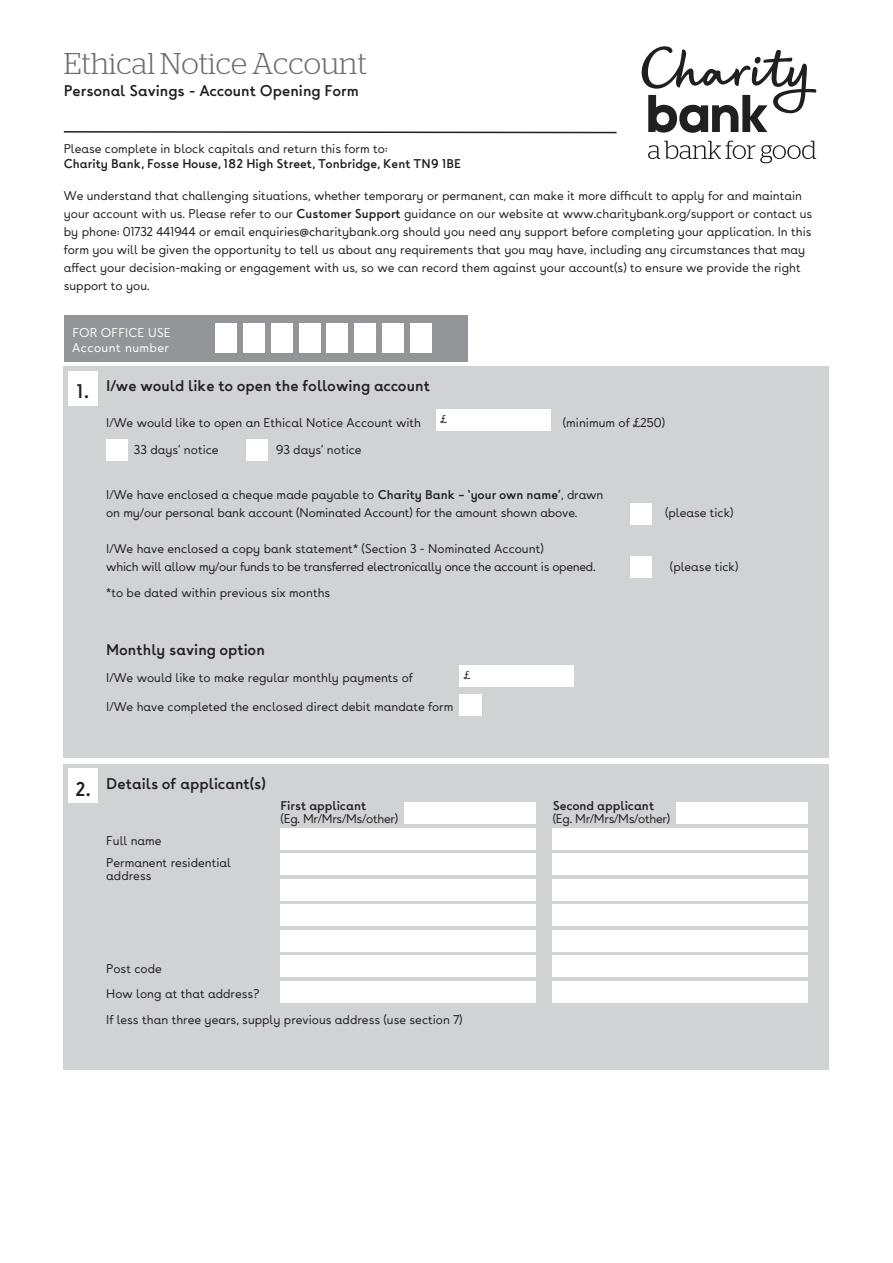
<style>
.page{position:relative;width:893px;height:1263px;background:#fff}
.page>*{position:absolute;margin:0;border:0;box-sizing:border-box;transform-origin:0 0}
.t1{font:300 30px "Stag";color:#6c6d70}
.t2{font:700 21px "Buenos Aires";color:#231f20}
._02_Text_bold_para{font:700 16.5px "Buenos Aires";color:#231f20}
._03_body{font:500 13.5px/18px "Buenos Aires";color:#231f20}
._03_body-2{font:500 13.5px/18px "Buenos Aires";letter-spacing:-.02em;color:#231f20}
.Text_par{font:700 13.5px/15px "Buenos Aires";color:#231f20}
._03_body-3{font:700 13.5px "Buenos Aires";color:#231f20}
.Text_par-2{font:500 13.5px "Buenos Aires";letter-spacing:.03em;color:#fff}
.Text_par-3{font:500 13.5px "Buenos Aires";letter-spacing:.01em;color:#fff}
._03_body-4{font:500 12px "Buenos Aires";color:#231f20}
.s1{font-weight:500}
.s2{font-weight:700}
</style>
<div class="page">
<div style="left:64px;top:367px;width:765px;height:391px;background:#d1d2d4"></div>
<div style="left:64px;top:764px;width:765px;height:305px;background:#d1d2d4"></div>
<div style="left:68px;top:769px;width:30px;height:34px;background:#fff"></div>
<div style="left:404px;top:803px;width:132px;height:21px;background:#fff"></div>
<div style="left:281px;top:828px;width:255px;height:21px;background:#fff"></div>
<div style="left:281px;top:854px;width:255px;height:21px;background:#fff"></div>
<div style="left:281px;top:879px;width:255px;height:21px;background:#fff"></div>
<div style="left:281px;top:905px;width:255px;height:21px;background:#fff"></div>
<div style="left:281px;top:930px;width:255px;height:21px;background:#fff"></div>
<div style="left:281px;top:956px;width:255px;height:21px;background:#fff"></div>
<div style="left:281px;top:981px;width:255px;height:21px;background:#fff"></div>
<div style="left:676px;top:803px;width:132px;height:21px;background:#fff"></div>
<div style="left:553px;top:828px;width:255px;height:21px;background:#fff"></div>
<div style="left:553px;top:854px;width:255px;height:21px;background:#fff"></div>
<div style="left:553px;top:879px;width:255px;height:21px;background:#fff"></div>
<div style="left:553px;top:905px;width:255px;height:21px;background:#fff"></div>
<div style="left:553px;top:930px;width:255px;height:21px;background:#fff"></div>
<div style="left:553px;top:956px;width:255px;height:21px;background:#fff"></div>
<div style="left:553px;top:981px;width:255px;height:21px;background:#fff"></div>
<svg style="left:642px;top:46px;width:174px;height:87px"></svg>
<svg style="left:648px;top:141px;width:168px;height:22px"></svg>
<svg style="left:63px;top:131px;width:554px;height:3px"></svg>
<div style="left:68px;top:371px;width:30px;height:34px;background:#fff"></div>
<div style="left:436px;top:409px;width:115px;height:22px;background:#fff"></div>
<div style="left:106px;top:439px;width:22px;height:21px;background:#fff"></div>
<div style="left:246px;top:439px;width:21px;height:21px;background:#fff"></div>
<div style="left:459px;top:666px;width:115px;height:21px;background:#fff"></div>
<div style="left:459px;top:694px;width:23px;height:21px;background:#fff"></div>
<div style="left:630px;top:503px;width:21px;height:21px;background:#fff"></div>
<div style="left:630px;top:556px;width:21px;height:21px;background:#fff"></div>
<div style="left:64px;top:315px;width:404px;height:46px;background:#939598"></div>
<div style="left:215px;top:323px;width:22px;height:30px;background:#fff"></div>
<div style="left:243px;top:323px;width:21px;height:30px;background:#fff"></div>
<div style="left:271px;top:323px;width:21px;height:30px;background:#fff"></div>
<div style="left:299px;top:323px;width:21px;height:30px;background:#fff"></div>
<div style="left:327px;top:323px;width:21px;height:30px;background:#fff"></div>
<div style="left:355px;top:323px;width:21px;height:30px;background:#fff"></div>
<div style="left:382px;top:323px;width:22px;height:30px;background:#fff"></div>
<div style="left:410px;top:323px;width:22px;height:30px;background:#fff"></div>
<p class="t1" style="left:64px;top:46px;width:305px">Ethical Notice Account</p>
<p class="_02_Text_bold_para" style="left:64px;top:81px;width:297px">Personal Savings - Account Opening Form</p>
<p class="Text_par" style="left:64px;top:141px;width:399px"><span class="s1">Please complete in block capitals and return this form to:<br></span>Charity Bank, Fosse House, 182 High Street, Tonbridge, Kent TN9 1BE</p>
<p class="_03_body" style="left:64px;top:186px;width:750px">We understand that challenging situations, whether temporary or permanent, can make it more difficult to apply for and maintain your account with us. Please refer to our <span class="s2">Customer Support</span> guidance on our website at www.charitybank.org/support or contact us by phone: 01732 441944 or email enquiries@charitybank.org should you need any support before completing your application. In this form you will be given the opportunity to tell us about any requirements that you may have, including any circumstances that may affect your decision-making or engagement with us, so we can record them against your account(s) to ensure we provide the right support to you.</p>
<p class="Text_par-3" style="left:72px;top:324px;width:100px">FOR OFFICE USE</p>
<p class="Text_par-2" style="left:72px;top:339px;width:98px">Account number</p>
<p class="t2" style="left:77px;top:379px;width:13px">1.</p>
<p class="_02_Text_bold_para" style="left:106px;top:376px;width:325px">I/we would like to open the following account</p>
<p class="_03_body-4" style="left:440px;top:411px;width:8px">£</p>
<p class="_03_body" style="left:106px;top:413px;width:316px">I/We would like to open an Ethical Notice Account with</p>
<p class="_03_body" style="left:563px;top:413px;width:104px">(minimum of £250)</p>
<p class="_03_body" style="left:134px;top:440px;width:86px">33 days’ notice</p>
<p class="_03_body" style="left:276px;top:440px;width:87px">93 days’ notice</p>
<p class="_03_body" style="left:106px;top:485px;width:498px">I/We have enclosed a cheque made payable to <span class="s2">Charity Bank – ‘your own name’</span>, drawn on my/our personal bank account (Nominated Account) for the amount shown above.</p>
<p class="_03_body-2" style="left:106px;top:539px;width:491px">I/We have enclosed a copy bank statement* (Section 3 - Nominated Account)<br>which will allow my/our funds to be transferred electronically once the account is opened.</p>
<p class="_03_body" style="left:106px;top:583px;width:226px">*to be dated within previous six months</p>
<p class="_02_Text_bold_para" style="left:106px;top:639px;width:160px">Monthly saving option</p>
<p class="_03_body" style="left:106px;top:668px;width:308px">I/We would like to make regular monthly payments of</p>
<p class="_03_body" style="left:106px;top:697px;width:349px">I/We have completed the enclosed direct debit mandate form</p>
<p class="_03_body-4" style="left:464px;top:667px;width:8px">£</p>
<p class="_03_body" style="left:665px;top:503px;width:70px">(please tick)</p>
<p class="_03_body" style="left:670px;top:557px;width:70px">(please tick)</p>
<p class="t2" style="left:75px;top:776px;width:17px">2.</p>
<p class="_02_Text_bold_para" style="left:106px;top:773px;width:161px">Details of applicant(s)</p>
<p class="_03_body" style="left:106px;top:831px;width:57px">Full name</p>
<p class="_03_body" style="left:106px;top:855px;width:126px;line-height:13.5px">Permanent residential address</p>
<p class="_03_body-3" style="left:281px;top:797px;width:87px">First applicant</p>
<p class="_03_body-2" style="left:281px;top:809px;width:119px">(Eg. Mr/Mrs/Ms/other)</p>
<p class="_03_body" style="left:106px;top:959px;width:57px">Post code</p>
<p class="_03_body" style="left:106px;top:984px;width:155px">How long at that address?</p>
<p class="_03_body" style="left:106px;top:1010px;width:358px">If less than three years, supply previous address (use section 7)</p>
<p class="_03_body-3" style="left:553px;top:797px;width:103px">Second applicant</p>
<p class="_03_body-2" style="left:553px;top:809px;width:119px">(Eg. Mr/Mrs/Ms/other)</p>
</div>
